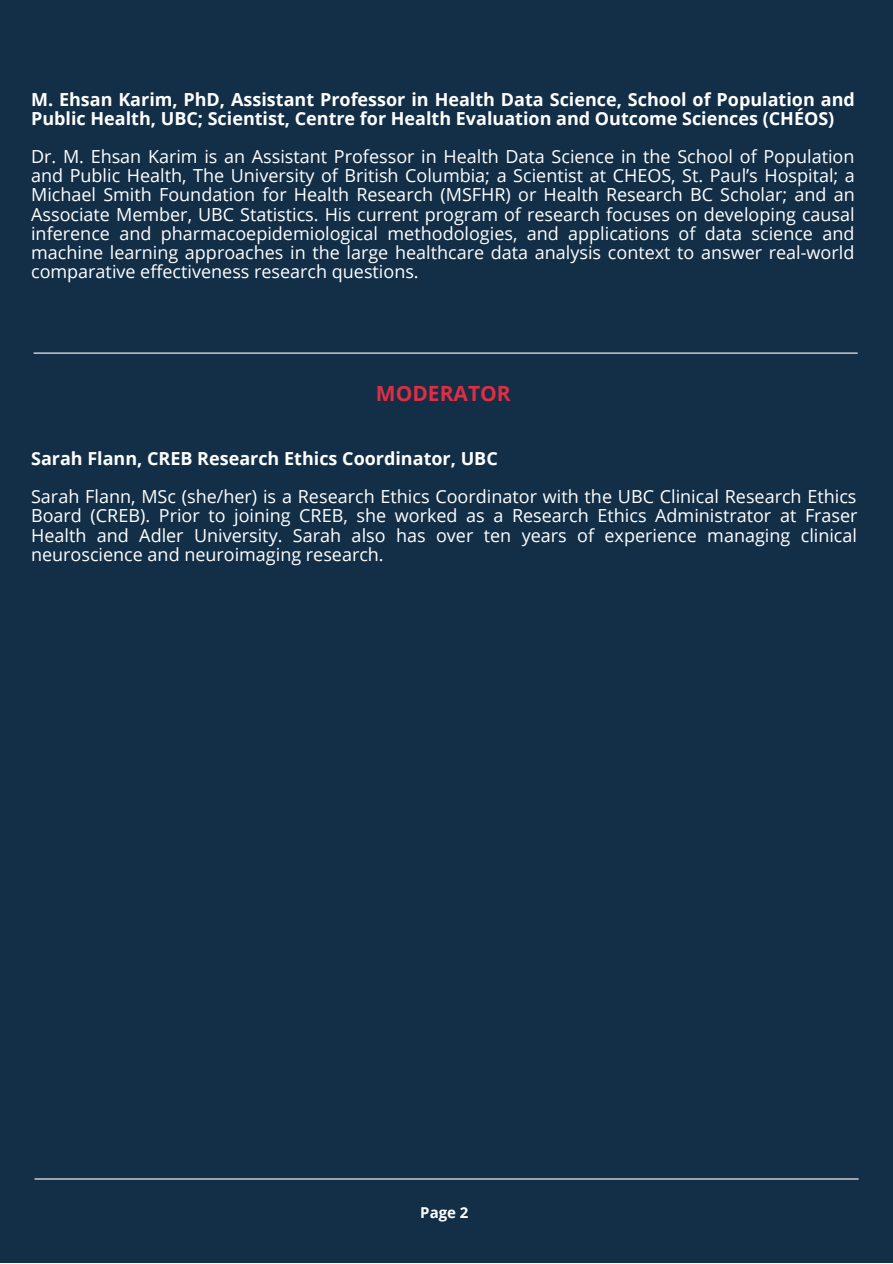
<style>
.page{position:relative;width:893px;height:1264px;background:#fff}
.page>*{position:absolute;margin:0;border:0;box-sizing:border-box;transform-origin:0 0}
.t1{font:700 21px "Open Sans";color:#dd2e44}
.t2{font:18px/19px "Open Sans";color:#fff;text-align:justify}
.t3{font:700 18px/19px "Open Sans";color:#fff}
.t4{font:700 15px "Open Sans";color:#fff}
</style>
<div class="page">
<div style="left:0;top:0;width:892px;height:1262px;background:#132f47"></div>
<hr style="left:35px;top:1178px;width:823px;height:1px;background:#fff">
<hr style="left:34px;top:352px;width:823px;height:1px;background:#fff">
<p class="t3" style="left:31px;top:89px;width:825px">M. Ehsan Karim, PhD, Assistant Professor in Health Data Science, School of Population and<br>Public Health, UBC; Scientist, Centre for Health Evaluation and Outcome Sciences (CHÉOS)</p>
<p class="t2" style="left:31px;top:147px;width:825px">Dr. M. Ehsan Karim is an Assistant Professor in Health Data Science in the School of Population and Public Health, The University of British Columbia; a Scientist at CHEOS, St. Paul’s Hospital; a Michael Smith Foundation for Health Research (MSFHR) or Health Research BC Scholar; and an Associate Member, UBC Statistics. His current program of research focuses on developing causal inference and pharmacoepidemiological methodologies, and applications of data science and machine learning approaches in the large healthcare data analysis context to answer real-world comparative effectiveness research questions.</p>
<p class="t1" style="left:376px;top:379px;width:136px">MODERATOR</p>
<p class="t3" style="left:31px;top:448px;width:468px">Sarah Flann, CREB Research Ethics Coordinator, UBC</p>
<p class="t2" style="left:31px;top:487px;width:828px">Sarah Flann, MSc (she/her) is a Research Ethics Coordinator with the UBC Clinical Research Ethics Board (CREB). Prior to joining CREB, she worked as a Research Ethics Administrator at Fraser Health and Adler University. Sarah also has over ten years of experience managing clinical neuroscience and neuroimaging research.</p>
<p class="t4" style="left:420px;top:1201px;width:50px">Page 2</p>
</div>
